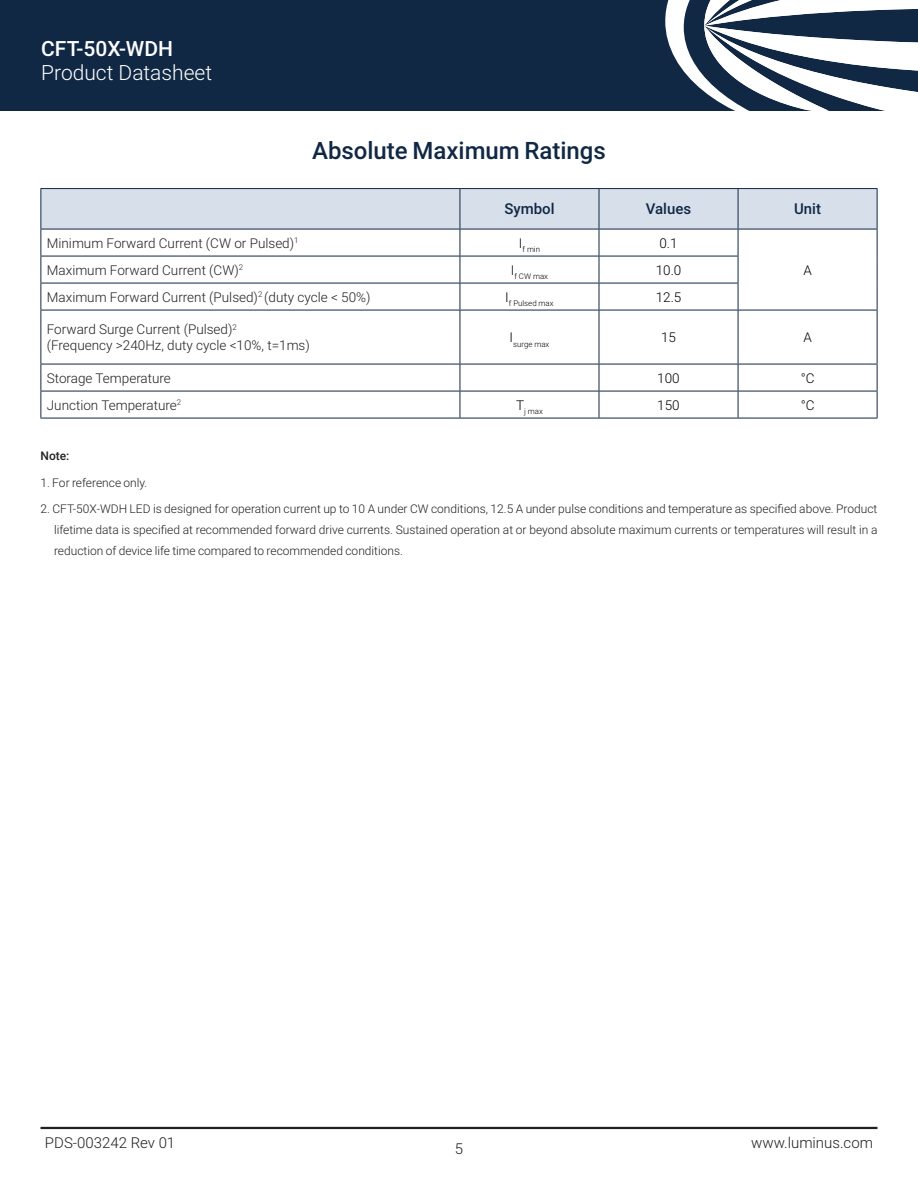
<style>
.page{position:relative;width:918px;height:1188px;background:#fff}
.page>*{position:absolute;margin:0;border:0;box-sizing:border-box;transform-origin:0 0}
.DS_Basic_Headline{font:500 24px "Roboto";color:#112845}
.t1{font:300 21px "Roboto";color:#fff}
.t2{font:500 21px "Roboto";color:#fff}
.DS_Bottom_Folio{font:300 15px "Roboto";color:#231f20}
.DS_ChartHeadline3_inside{font:500 15px "Roboto";color:#112845}
.DS_Folio_Pg{font:300 15px "Roboto";color:#231f20}
.t3{font:300 13.5px "Roboto";color:#231f20}
.DS_Chart_BodyText{font:300 13.5px "Roboto";color:#000}
.t4{font:300 12px/21px "Roboto";color:#231f20;text-align:justify}
.t5{font:500 12px "Roboto";color:#231f20}
.DS_Chart_BodyText-2{font:300 7.8px "Roboto";color:#000}
.t6{font:300 7.8px "Roboto";color:#231f20}
</style>
<div class="page">
<svg style="left:40px;top:189px;width:838px;height:121px"></svg>
<hr style="left:40px;top:310px;width:1px;height:54px;background:#112845">
<hr style="left:40px;top:256px;width:420px;height:1px;background:#112845">
<hr style="left:40px;top:283px;width:420px;height:1px;background:#112845">
<hr style="left:40px;top:310px;width:420px;height:1px;background:#112845">
<hr style="left:460px;top:310px;width:1px;height:54px;background:#112845">
<hr style="left:460px;top:256px;width:139px;height:1px;background:#112845">
<hr style="left:599px;top:256px;width:139px;height:1px;background:#112845">
<hr style="left:460px;top:283px;width:139px;height:1px;background:#112845">
<hr style="left:599px;top:283px;width:139px;height:1px;background:#112845">
<hr style="left:460px;top:310px;width:139px;height:1px;background:#112845">
<hr style="left:599px;top:310px;width:139px;height:1px;background:#112845">
<hr style="left:599px;top:310px;width:1px;height:54px;background:#112845">
<hr style="left:738px;top:310px;width:1px;height:54px;background:#112845">
<hr style="left:877px;top:310px;width:1px;height:54px;background:#112845">
<hr style="left:738px;top:310px;width:139px;height:1px;background:#112845">
<svg style="left:40px;top:365px;width:1px;height:53px"></svg>
<hr style="left:40px;top:364px;width:420px;height:1px;background:#112845">
<hr style="left:40px;top:391px;width:420px;height:1px;background:#112845">
<hr style="left:40px;top:418px;width:420px;height:1px;background:#112845">
<svg style="left:460px;top:365px;width:1px;height:53px"></svg>
<hr style="left:460px;top:364px;width:139px;height:1px;background:#112845">
<hr style="left:599px;top:364px;width:139px;height:1px;background:#112845">
<hr style="left:460px;top:391px;width:139px;height:1px;background:#112845">
<hr style="left:599px;top:391px;width:139px;height:1px;background:#112845">
<hr style="left:460px;top:418px;width:139px;height:1px;background:#112845">
<hr style="left:599px;top:418px;width:139px;height:1px;background:#112845">
<svg style="left:599px;top:364px;width:1px;height:54px"></svg>
<svg style="left:738px;top:365px;width:1px;height:53px"></svg>
<svg style="left:877px;top:364px;width:1px;height:54px"></svg>
<hr style="left:738px;top:364px;width:139px;height:1px;background:#112845">
<hr style="left:738px;top:391px;width:139px;height:1px;background:#112845">
<hr style="left:738px;top:418px;width:139px;height:1px;background:#112845">
<hr style="left:40px;top:188px;width:420px;height:1px;background:#112845">
<hr style="left:40px;top:189px;width:1px;height:40px;background:#112845">
<hr style="left:40px;top:229px;width:420px;height:1px;background:#112845">
<hr style="left:460px;top:188px;width:139px;height:1px;background:#112845">
<hr style="left:460px;top:189px;width:1px;height:40px;background:#112845">
<hr style="left:599px;top:188px;width:139px;height:1px;background:#112845">
<hr style="left:599px;top:189px;width:1px;height:40px;background:#112845">
<hr style="left:738px;top:188px;width:139px;height:1px;background:#112845">
<hr style="left:738px;top:189px;width:1px;height:40px;background:#112845">
<hr style="left:877px;top:189px;width:1px;height:40px;background:#112845">
<hr style="left:460px;top:229px;width:139px;height:1px;background:#112845">
<hr style="left:599px;top:229px;width:139px;height:1px;background:#112845">
<hr style="left:738px;top:229px;width:139px;height:1px;background:#112845">
<div style="left:0;top:0;width:918px;height:110px;background:#112845"></div>
<svg style="left:665px;top:0;width:253px;height:110px"></svg>
<hr style="left:40px;top:1127px;width:838px;height:2px;background:#231f20">
<p class="t2" style="left:41px;top:34px;width:133px">CFT-50X-WDH</p>
<p class="t1" style="left:41px;top:58px;width:172px">Product Datasheet</p>
<p class="DS_Basic_Headline" style="left:312px;top:133px;width:295px">Absolute Maximum Ratings</p>
<p class="DS_ChartHeadline3_inside" style="left:504px;top:199px;width:52px">Symbol</p>
<p class="DS_ChartHeadline3_inside" style="left:646px;top:199px;width:47px">Values</p>
<p class="DS_ChartHeadline3_inside" style="left:794px;top:199px;width:28px">Unit</p>
<p class="t3" style="left:47px;top:233px;width:253px">Minimum Forward Current (CW or Pulsed)<sup>1</sup></p>
<p class="DS_Chart_BodyText-2" style="left:519px;top:244px;width:23px"><sup>I</sup>f min</p>
<p class="DS_Chart_BodyText" style="left:659px;top:233px;width:20px">0.1</p>
<p class="t3" style="left:47px;top:260px;width:194px">Maximum Forward Current (CW)</p>
<p class="DS_Chart_BodyText" style="left:803px;top:260px;width:10px">A</p>
<p class="t6" style="left:239px;top:262px;width:6px">2</p>
<p class="DS_Chart_BodyText-2" style="left:511px;top:271px;width:39px"><sup>I</sup>f CW max</p>
<p class="DS_Chart_BodyText" style="left:656px;top:260px;width:27px">10.0</p>
<p class="t3" style="left:47px;top:287px;width:325px">Maximum Forward Current (Pulsed)<sup>2</sup> (duty cycle &lt; 50%)</p>
<p class="DS_Chart_BodyText-2" style="left:505px;top:298px;width:50px"><sup>I</sup>f Pulsed max</p>
<p class="DS_Chart_BodyText" style="left:656px;top:287px;width:27px">12.5</p>
<p class="t3" style="left:47px;top:320px;width:191px">Forward Surge Current (Pulsed)<sup>2</sup></p>
<p class="t3" style="left:47px;top:336px;width:265px">(Frequency &gt;240Hz, duty cycle &lt;10%, t=1ms)</p>
<p class="DS_Chart_BodyText-2" style="left:510px;top:338px;width:41px"><sup>I</sup>surge max</p>
<p class="DS_Chart_BodyText" style="left:661px;top:328px;width:16px">15</p>
<p class="DS_Chart_BodyText" style="left:803px;top:328px;width:10px">A</p>
<p class="t3" style="left:47px;top:368px;width:126px">Storage Temperature</p>
<p class="DS_Chart_BodyText" style="left:657px;top:368px;width:24px">100</p>
<p class="DS_Chart_BodyText" style="left:801px;top:368px;width:15px">°C</p>
<p class="t3" style="left:47px;top:395px;width:136px">Junction Temperature<sup>2</sup></p>
<p class="DS_Chart_BodyText-2" style="left:516px;top:406px;width:28px"><sup>T</sup>j max</p>
<p class="DS_Chart_BodyText" style="left:657px;top:395px;width:24px">150</p>
<p class="DS_Chart_BodyText" style="left:801px;top:395px;width:15px">°C</p>
<p class="t5" style="left:40px;top:448px;width:30px">Note:</p>
<p class="t4" style="left:40px;top:472px;width:109px">1. For reference only.</p>
<p class="t4" style="left:54px;top:498px;width:825px;text-indent:-14px">2. CFT-50X-WDH LED is designed for operation current up to 10 A under CW conditions, 12.5 A under pulse conditions and temperature as specified above. Product lifetime data is specified at recommended forward drive currents. Sustained operation at or beyond absolute maximum currents or temperatures will result in a reduction of device life time compared to recommended conditions.</p>
<p class="DS_Bottom_Folio" style="left:45px;top:1132px;width:132px">PDS-003242 Rev 01</p>
<p class="DS_Bottom_Folio" style="left:751px;top:1132px;width:123px">www.luminus.com</p>
<p class="DS_Folio_Pg" style="left:455px;top:1139px;width:10px">5</p>
</div>
